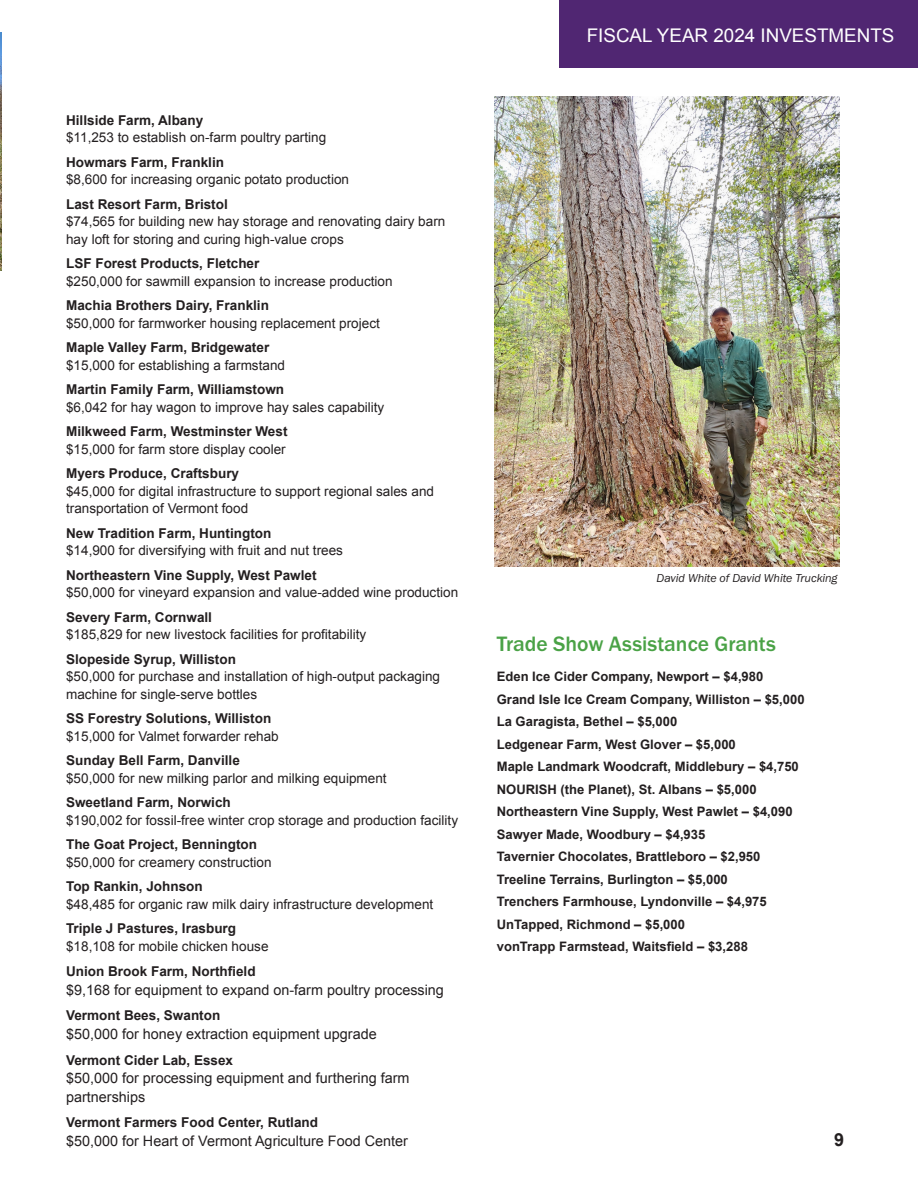
<style>
.page{position:relative;width:918px;height:1188px;background:#fff}
.page>*{position:absolute;margin:0;border:0;box-sizing:border-box;transform-origin:0 0}
.t1{font:500 21.6px "Franklin Gothic URW";color:#4aa246}
.t2{font:18.9px "Arial";color:#fff}
.t3{font:700 18px "Arial";color:#231f20}
.t4{font:14.4px/18.8px "Arial";color:#231f20}
.t5{font:13.5px/17.5px "Arial";color:#231f20}
.t6{font:700 13.5px "Arial";color:#231f20}
.t7{font:700 13.05px "Arial";color:#231f20}
.t8{font:12px "Franklin Gothic URW Boo Ita";letter-spacing:-.005em;color:#231f20}
</style>
<div class="page">
<div style="left:559px;top:0;width:359px;height:67px;background:#502672"></div>
<img style="left:495px;top:97px;width:344px;height:469px">
<img style="left:0;top:32px;width:2px;height:239px">
<p class="t6" style="left:66px;top:111px;width:139px">Hillside Farm, Albany</p>
<p class="t5" style="left:66px;top:129px;width:262px">$11,253 to establish on-farm poultry parting</p>
<p class="t6" style="left:66px;top:153px;width:160px">Howmars Farm, Franklin</p>
<p class="t5" style="left:66px;top:171px;width:284px">$8,600 for increasing organic potato production</p>
<p class="t6" style="left:66px;top:195px;width:163px">Last Resort Farm, Bristol</p>
<p class="t5" style="left:66px;top:213px;width:381px">$74,565 for building new hay storage and renovating dairy barn hay loft for storing and curing high-value crops</p>
<p class="t6" style="left:66px;top:255px;width:195px">LSF Forest Products, Fletcher</p>
<p class="t5" style="left:66px;top:272px;width:328px">$250,000 for sawmill expansion to increase production</p>
<p class="t6" style="left:66px;top:297px;width:204px">Machia Brothers Dairy, Franklin</p>
<p class="t5" style="left:66px;top:314px;width:315px">$50,000 for farmworker housing replacement project</p>
<p class="t6" style="left:66px;top:338px;width:205px">Maple Valley Farm, Bridgewater</p>
<p class="t5" style="left:66px;top:356px;width:221px">$15,000 for establishing a farmstand</p>
<p class="t6" style="left:66px;top:380px;width:220px">Martin Family Farm, Williamstown</p>
<p class="t5" style="left:66px;top:398px;width:320px">$6,042 for hay wagon to improve hay sales capability</p>
<p class="t6" style="left:66px;top:422px;width:223px">Milkweed Farm, Westminster West</p>
<p class="t5" style="left:66px;top:440px;width:221px">$15,000 for farm store display cooler</p>
<p class="t6" style="left:66px;top:464px;width:175px">Myers Produce, Craftsbury</p>
<p class="t5" style="left:66px;top:482px;width:370px">$45,000 for digital infrastructure to support regional sales and transportation of Vermont food</p>
<p class="t6" style="left:66px;top:524px;width:207px">New Tradition Farm, Huntington</p>
<p class="t5" style="left:66px;top:542px;width:278px">$14,900 for diversifying with fruit and nut trees</p>
<p class="t6" style="left:66px;top:566px;width:252px">Northeastern Vine Supply, West Pawlet</p>
<p class="t5" style="left:66px;top:584px;width:394px">$50,000 for vineyard expansion and value-added wine production</p>
<p class="t6" style="left:66px;top:608px;width:147px">Severy Farm, Cornwall</p>
<p class="t5" style="left:66px;top:626px;width:302px">$185,829 for new livestock facilities for profitability</p>
<p class="t6" style="left:66px;top:650px;width:171px">Slopeside Syrup, Williston</p>
<p class="t5" style="left:66px;top:668px;width:376px">$50,000 for purchase and installation of high-output packaging machine for single-serve bottles</p>
<p class="t6" style="left:66px;top:709px;width:207px">SS Forestry Solutions, Williston</p>
<p class="t5" style="left:66px;top:727px;width:214px">$15,000 for Valmet forwarder rehab</p>
<p class="t6" style="left:66px;top:751px;width:175px">Sunday Bell Farm, Danville</p>
<p class="t5" style="left:66px;top:769px;width:322px">$50,000 for new milking parlor and milking equipment</p>
<p class="t6" style="left:66px;top:793px;width:166px">Sweetland Farm, Norwich</p>
<p class="t5" style="left:66px;top:811px;width:394px">$190,002 for fossil-free winter crop storage and production facility</p>
<p class="t6" style="left:66px;top:835px;width:193px">The Goat Project, Bennington</p>
<p class="t5" style="left:66px;top:853px;width:207px">$50,000 for creamery construction</p>
<p class="t6" style="left:66px;top:877px;width:138px">Top Rankin, Johnson</p>
<p class="t5" style="left:66px;top:895px;width:369px">$48,485 for organic raw milk dairy infrastructure development</p>
<p class="t6" style="left:66px;top:919px;width:172px">Triple J Pastures, Irasburg</p>
<p class="t5" style="left:66px;top:937px;width:204px">$18,108 for mobile chicken house</p>
<p class="t6" style="left:66px;top:962px;width:191px">Union Brook Farm, Northfield</p>
<p class="t4" style="left:66px;top:981px;width:379px">$9,168 for equipment to expand on-farm poultry processing</p>
<p class="t6" style="left:66px;top:1007px;width:156px">Vermont Bees, Swanton</p>
<p class="t4" style="left:66px;top:1025px;width:312px">$50,000 for honey extraction equipment upgrade</p>
<p class="t6" style="left:66px;top:1051px;width:169px">Vermont Cider Lab, Essex</p>
<p class="t4" style="left:66px;top:1069px;width:345px">$50,000 for processing equipment and furthering farm partnerships</p>
<p class="t6" style="left:66px;top:1114px;width:254px">Vermont Farmers Food Center, Rutland</p>
<p class="t4" style="left:66px;top:1132px;width:343px">$50,000 for Heart of Vermont Agriculture Food Center</p>
<p class="t2" style="left:587px;top:23px;width:309px">FISCAL YEAR 2024 INVESTMENTS</p>
<p class="t8" style="left:657px;top:570px;width:183px">David White of David White Trucking</p>
<p class="t1" style="left:497px;top:631px;width:281px">Trade Show Assistance Grants</p>
<p class="t7" style="left:497px;top:668px;width:268px">Eden Ice Cider Company, Newport – $4,980</p>
<p class="t7" style="left:497px;top:691px;width:309px">Grand Isle Ice Cream Company, Williston – $5,000</p>
<p class="t7" style="left:497px;top:713px;width:182px">La Garagista, Bethel – $5,000</p>
<p class="t7" style="left:497px;top:736px;width:241px">Ledgenear Farm, West Glover – $5,000</p>
<p class="t7" style="left:497px;top:758px;width:304px">Maple Landmark Woodcraft, Middlebury – $4,750</p>
<p class="t7" style="left:497px;top:781px;width:261px">NOURISH (the Planet), St. Albans – $5,000</p>
<p class="t7" style="left:497px;top:803px;width:297px">Northeastern Vine Supply, West Pawlet – $4,090</p>
<p class="t7" style="left:497px;top:826px;width:210px">Sawyer Made, Woodbury – $4,935</p>
<p class="t7" style="left:497px;top:848px;width:265px">Tavernier Chocolates, Brattleboro – $2,950</p>
<p class="t7" style="left:497px;top:871px;width:233px">Treeline Terrains, Burlington – $5,000</p>
<p class="t7" style="left:497px;top:893px;width:271px">Trenchers Farmhouse, Lyndonville – $4,975</p>
<p class="t7" style="left:497px;top:916px;width:190px">UnTapped, Richmond – $5,000</p>
<p class="t7" style="left:497px;top:938px;width:253px">vonTrapp Farmstead, Waitsfield – $3,288</p>
<p class="t3" style="left:834px;top:1128px;width:12px">9</p>
</div>
